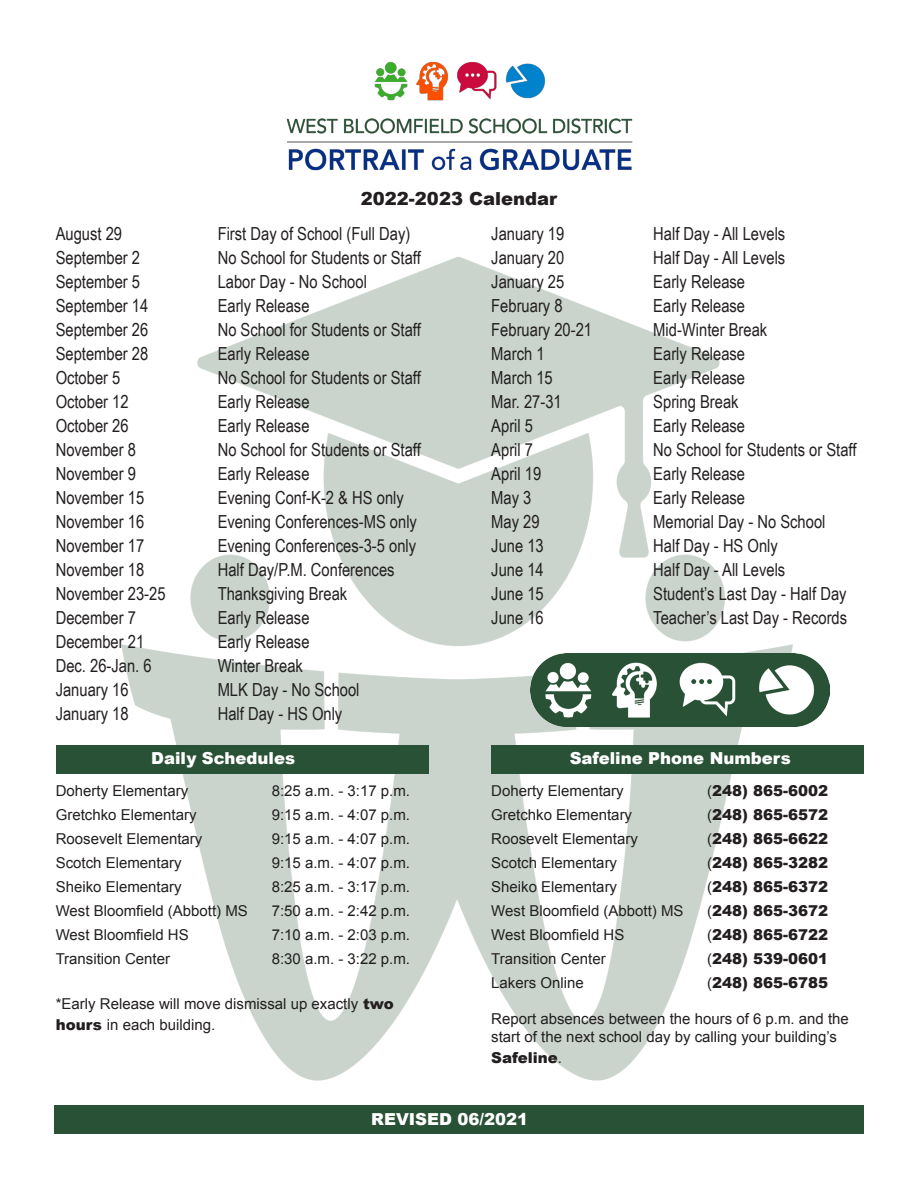
<style>
.page{position:relative;width:918px;height:1188px;background:#fff}
.page>*{position:absolute;margin:0;border:0;box-sizing:border-box;transform-origin:0 0}
.t1{font:18px "Arial Narrow";color:#231f20}
.t2{font:900 18px "Arial";color:#231f20}
.t3{font:900 16.5px "Arial";color:#fff}
.t4{font:15px/21px "Arial";color:#231f20}
.t5{font:900 15px "Arial";color:#231f20}
.s1{font-weight:900}
.s2{font-weight:400}
</style>
<div class="page">
<img style="left:56px;top:257px;width:808px;height:824px">
<div style="left:54px;top:1105px;width:810px;height:29px;background:#295135"></div>
<img style="left:287px;top:62px;width:346px;height:109px">
<div style="left:56px;top:746px;width:372px;height:28px;background:#295135"></div>
<div style="left:491px;top:746px;width:373px;height:28px;background:#295135"></div>
<img style="left:531px;top:653px;width:299px;height:73px">
<p class="t2" style="left:361px;top:186px;width:198px">2022-2023 Calendar</p>
<p class="t1" style="left:56px;top:221px;width:68px">August 29</p>
<p class="t1" style="left:218px;top:221px;width:194px">First Day of School (Full Day)</p>
<p class="t1" style="left:56px;top:245px;width:86px">September 2</p>
<p class="t1" style="left:218px;top:245px;width:205px">No School for Students or Staff</p>
<p class="t1" style="left:56px;top:269px;width:86px">September 5</p>
<p class="t1" style="left:218px;top:269px;width:151px">Labor Day - No School</p>
<p class="t1" style="left:56px;top:293px;width:94px">September 14</p>
<p class="t1" style="left:218px;top:293px;width:93px">Early Release</p>
<p class="t1" style="left:56px;top:317px;width:94px">September 26</p>
<p class="t1" style="left:218px;top:317px;width:205px">No School for Students or Staff</p>
<p class="t1" style="left:56px;top:341px;width:94px">September 28</p>
<p class="t1" style="left:218px;top:341px;width:93px">Early Release</p>
<p class="t1" style="left:56px;top:365px;width:66px">October 5</p>
<p class="t1" style="left:218px;top:365px;width:205px">No School for Students or Staff</p>
<p class="t1" style="left:56px;top:389px;width:75px">October 12</p>
<p class="t1" style="left:218px;top:389px;width:93px">Early Release</p>
<p class="t1" style="left:56px;top:413px;width:75px">October 26</p>
<p class="t1" style="left:218px;top:413px;width:93px">Early Release</p>
<p class="t1" style="left:56px;top:437px;width:82px">November 8</p>
<p class="t1" style="left:218px;top:437px;width:205px">No School for Students or Staff</p>
<p class="t1" style="left:56px;top:461px;width:82px">November 9</p>
<p class="t1" style="left:218px;top:461px;width:93px">Early Release</p>
<p class="t1" style="left:56px;top:485px;width:90px">November 15</p>
<p class="t1" style="left:218px;top:485px;width:188px">Evening Conf-K-2 &amp; HS only</p>
<p class="t1" style="left:56px;top:509px;width:90px">November 16</p>
<p class="t1" style="left:218px;top:509px;width:201px">Evening Conferences-MS only</p>
<p class="t1" style="left:56px;top:533px;width:90px">November 17</p>
<p class="t1" style="left:218px;top:533px;width:200px">Evening Conferences-3-5 only</p>
<p class="t1" style="left:56px;top:557px;width:90px">November 18</p>
<p class="t1" style="left:218px;top:557px;width:178px">Half Day/P.M. Conferences</p>
<p class="t1" style="left:56px;top:581px;width:111px">November 23-25</p>
<p class="t1" style="left:218px;top:581px;width:131px">Thanksgiving Break</p>
<p class="t1" style="left:56px;top:605px;width:82px">December 7</p>
<p class="t1" style="left:218px;top:605px;width:93px">Early Release</p>
<p class="t1" style="left:56px;top:629px;width:90px">December 21</p>
<p class="t1" style="left:218px;top:629px;width:93px">Early Release</p>
<p class="t1" style="left:56px;top:653px;width:97px">Dec. 26-Jan. 6</p>
<p class="t1" style="left:218px;top:653px;width:87px">Winter Break</p>
<p class="t1" style="left:56px;top:677px;width:75px">January 16</p>
<p class="t1" style="left:218px;top:677px;width:143px">MLK Day - No School</p>
<p class="t1" style="left:56px;top:701px;width:75px">January 18</p>
<p class="t1" style="left:218px;top:701px;width:126px">Half Day - HS Only</p>
<p class="t3" style="left:151px;top:747px;width:145px">Daily Schedules</p>
<p class="t4" style="left:56px;top:780px;width:134px">Doherty Elementary</p>
<p class="t4" style="left:272px;top:780px;width:140px">8:25 a.m. - 3:17 p.m.</p>
<p class="t4" style="left:56px;top:804px;width:142px">Gretchko Elementary</p>
<p class="t4" style="left:272px;top:804px;width:140px">9:15 a.m. - 4:07 p.m.</p>
<p class="t4" style="left:56px;top:828px;width:148px">Roosevelt Elementary</p>
<p class="t4" style="left:272px;top:828px;width:140px">9:15 a.m. - 4:07 p.m.</p>
<p class="t4" style="left:56px;top:852px;width:127px">Scotch Elementary</p>
<p class="t4" style="left:272px;top:852px;width:140px">9:15 a.m. - 4:07 p.m.</p>
<p class="t4" style="left:56px;top:876px;width:127px">Sheiko Elementary</p>
<p class="t4" style="left:272px;top:876px;width:140px">8:25 a.m. - 3:17 p.m.</p>
<p class="t4" style="left:56px;top:900px;width:194px">West Bloomfield (Abbott) MS</p>
<p class="t4" style="left:272px;top:900px;width:140px">7:50 a.m. - 2:42 p.m.</p>
<p class="t4" style="left:56px;top:924px;width:135px">West Bloomfield HS</p>
<p class="t4" style="left:272px;top:924px;width:140px">7:10 a.m. - 2:03 p.m.</p>
<p class="t4" style="left:56px;top:948px;width:116px">Transition Center</p>
<p class="t4" style="left:272px;top:948px;width:140px">8:30 a.m. - 3:22 p.m.</p>
<p class="t4" style="left:56px;top:993px;width:340px">*Early Release will move dismissal up exactly <span class="s1">two hours</span> in each building.</p>
<p class="t1" style="left:491px;top:221px;width:75px">January 19</p>
<p class="t1" style="left:653px;top:221px;width:134px">Half Day - All Levels</p>
<p class="t1" style="left:491px;top:245px;width:75px">January 20</p>
<p class="t1" style="left:653px;top:245px;width:134px">Half Day - All Levels</p>
<p class="t1" style="left:491px;top:269px;width:75px">January 25</p>
<p class="t1" style="left:653px;top:269px;width:93px">Early Release</p>
<p class="t1" style="left:491px;top:293px;width:73px">February 8</p>
<p class="t1" style="left:653px;top:293px;width:93px">Early Release</p>
<p class="t1" style="left:491px;top:317px;width:102px">February 20-21</p>
<p class="t1" style="left:653px;top:317px;width:115px">Mid-Winter Break</p>
<p class="t1" style="left:491px;top:341px;width:55px">March 1</p>
<p class="t1" style="left:653px;top:341px;width:93px">Early Release</p>
<p class="t1" style="left:491px;top:365px;width:63px">March 15</p>
<p class="t1" style="left:653px;top:365px;width:93px">Early Release</p>
<p class="t1" style="left:491px;top:388px;width:72px">Mar. 27-31</p>
<p class="t1" style="left:653px;top:388px;width:87px">Spring Break</p>
<p class="t1" style="left:491px;top:412px;width:43px">April 5</p>
<p class="t1" style="left:653px;top:412px;width:93px">Early Release</p>
<p class="t1" style="left:491px;top:436px;width:43px">April 7</p>
<p class="t1" style="left:653px;top:436px;width:205px">No School for Students or Staff</p>
<p class="t1" style="left:491px;top:460px;width:52px">April 19</p>
<p class="t1" style="left:653px;top:460px;width:93px">Early Release</p>
<p class="t1" style="left:491px;top:484px;width:42px">May 3</p>
<p class="t1" style="left:653px;top:484px;width:93px">Early Release</p>
<p class="t1" style="left:491px;top:508px;width:50px">May 29</p>
<p class="t1" style="left:653px;top:508px;width:174px">Memorial Day - No School</p>
<p class="t1" style="left:491px;top:532px;width:54px">June 13</p>
<p class="t1" style="left:653px;top:532px;width:126px">Half Day - HS Only</p>
<p class="t1" style="left:491px;top:556px;width:54px">June 14</p>
<p class="t1" style="left:653px;top:556px;width:134px">Half Day - All Levels</p>
<p class="t1" style="left:491px;top:580px;width:54px">June 15</p>
<p class="t1" style="left:653px;top:580px;width:195px">Student’s Last Day - Half Day</p>
<p class="t1" style="left:491px;top:604px;width:54px">June 16</p>
<p class="t1" style="left:653px;top:604px;width:195px">Teacher’s Last Day - Records</p>
<p class="t3" style="left:570px;top:747px;width:223px">Safeline Phone Numbers</p>
<p class="t4" style="left:491px;top:780px;width:134px">Doherty Elementary</p>
<p class="t5" style="left:707px;top:780px;width:122px"><span class="s2">(</span>248) 865-6002</p>
<p class="t4" style="left:491px;top:804px;width:142px">Gretchko Elementary</p>
<p class="t5" style="left:707px;top:804px;width:122px"><span class="s2">(</span>248) 865-6572</p>
<p class="t4" style="left:491px;top:828px;width:148px">Roosevelt Elementary</p>
<p class="t5" style="left:707px;top:828px;width:122px"><span class="s2">(</span>248) 865-6622</p>
<p class="t4" style="left:491px;top:852px;width:127px">Scotch Elementary</p>
<p class="t5" style="left:707px;top:852px;width:122px"><span class="s2">(</span>248) 865-3282</p>
<p class="t4" style="left:491px;top:876px;width:127px">Sheiko Elementary</p>
<p class="t5" style="left:707px;top:876px;width:122px"><span class="s2">(</span>248) 865-6372</p>
<p class="t4" style="left:491px;top:900px;width:194px">West Bloomfield (Abbott) MS</p>
<p class="t5" style="left:707px;top:900px;width:122px"><span class="s2">(</span>248) 865-3672</p>
<p class="t4" style="left:491px;top:924px;width:135px">West Bloomfield HS</p>
<p class="t5" style="left:707px;top:924px;width:122px"><span class="s2">(</span>248) 865-6722</p>
<p class="t4" style="left:491px;top:948px;width:116px">Transition Center</p>
<p class="t5" style="left:707px;top:948px;width:122px"><span class="s2">(</span>248) 539-0601</p>
<p class="t4" style="left:491px;top:972px;width:94px">Lakers Online</p>
<p class="t5" style="left:707px;top:972px;width:122px"><span class="s2">(</span>248) 865-6785</p>
<p class="t4" style="left:491px;top:1010px;width:359px;line-height:18px">Report absences between the hours of 6 p.m. and the start of the next school day by calling your building’s</p>
<p class="t5" style="left:491px;top:1047px;width:72px">Safeline<span class="s2">.</span></p>
<p class="t3" style="left:371px;top:1107px;width:158px">REVISED 06/2021</p>
</div>
